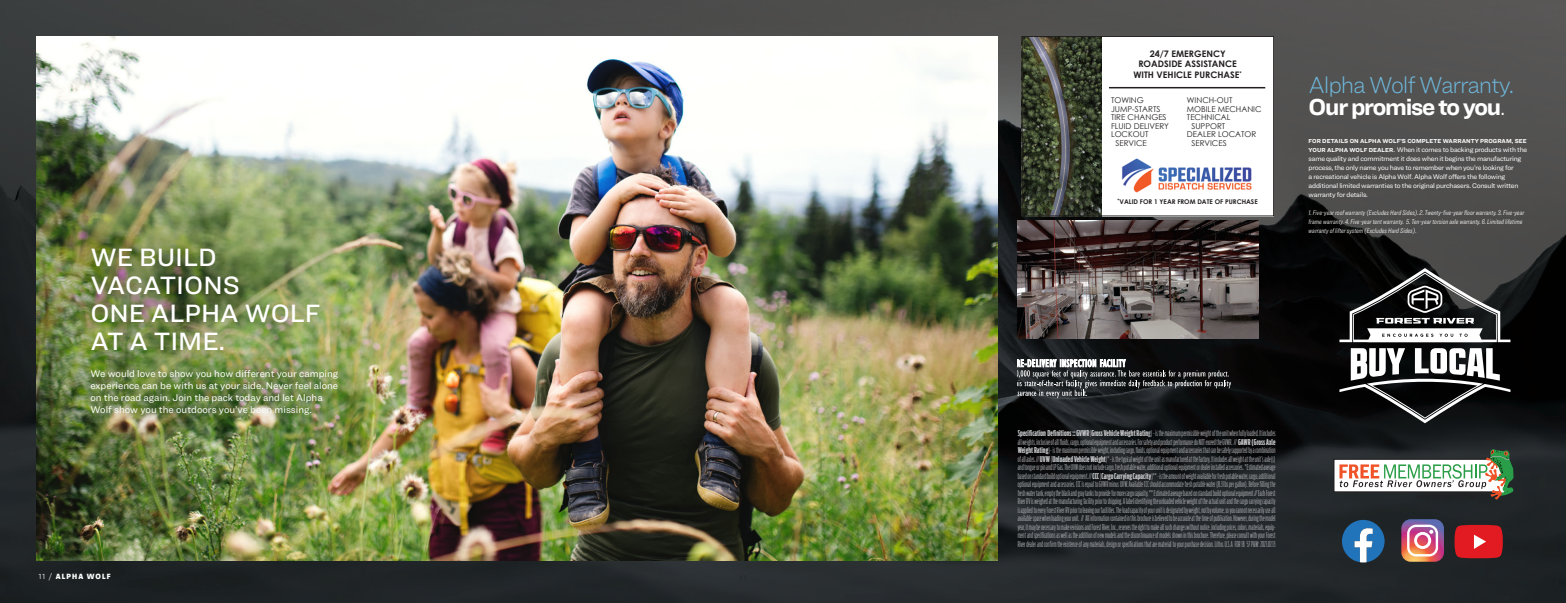
<style>
.page{position:relative;width:1566px;height:603px;background:#fff}
.page>*{position:absolute;margin:0;border:0;box-sizing:border-box;transform-origin:0 0}
.t1{font:500 26px/28px "Ringside";color:#fff}
.t2{font:100 24px "Ringside";letter-spacing:-.05em;color:#6eb8dc}
.t3{font:700 24px "Ringside";letter-spacing:-.05em;color:#fff}
.t4{font:10px/12px "Ringside";color:#fff}
.t5{font:700 9px/10.5px "Century Gothic";color:#231f20;text-align:center}
.t6{font:300 8px/8.5px "Antenna Comp";letter-spacing:.01em;color:#a0a1a5;text-align:justify}
.t7{font:8px "Century Gothic";color:#231f20}
.t8{font:900 8px "Macklin Sans";letter-spacing:.14em;color:#fff}
.t9{font:7px/9px "Ringside";letter-spacing:-.03em;color:#fff}
.t10{font:italic 300 7px/9px "Ringside Compressed";color:#fff}
.t11{font:700 6.5px "Century Gothic";color:#231f20}
.t12{font:700 6px "Ringside";letter-spacing:.01em;color:#fff}
.s1{font-weight:300}
.s2{font-weight:100}
.s3{font-weight:700;font-size:6px}
.s4{font-weight:700;color:#c7c8ca}
.s5{font-weight:700}
.s6{font-style:italic}
</style>
<div class="page">
<img style="left:0;top:0;width:1566px;height:603px">
<img style="left:36px;top:36px;width:961px;height:524px">
<div style="left:62px;top:216px;width:285px;height:165px;background:#000;opacity:.75"></div>
<div style="left:61px;top:339px;width:306px;height:105px;background:#000;opacity:.75"></div>
<svg style="left:1018px;top:359px;width:213px;height:39px;background:#404243"></svg>
<img style="left:1018px;top:220px;width:241px;height:119px">
<div style="left:1022px;top:36px;width:252px;height:180px;background:#fff"></div>
<hr style="left:1109px;top:87px;width:156px;height:1px;background:#231f20">
<img style="left:1024px;top:38px;width:77px;height:176px">
<div style="left:1022px;top:36px;width:252px;height:180px;border:1px solid #231f20"></div>
<img style="left:1122px;top:158px;width:130px;height:35px">
<svg style="left:1334px;top:449px;width:180px;height:51px"></svg>
<svg style="left:1339px;top:268px;width:171px;height:74px"></svg>
<svg style="left:1339px;top:348px;width:171px;height:75px"></svg>
<svg style="left:1342px;top:520px;width:43px;height:42px;background:#4779a5"></svg>
<svg style="left:1401px;top:519px;width:43px;height:43px;background:#c17c90"></svg>
<svg style="left:1455px;top:525px;width:48px;height:33px;background:#da262d"></svg>
<p class="t1" style="left:90px;top:242px;width:231px">WE BUILD<br>VACATIONS<br>ONE ALPHA WOLF<br>AT A TIME.</p>
<p class="t4" style="left:90px;top:367px;width:249px">We would love to show you how different your camping experience can be with us at your side. Never feel alone on the road again. Join the pack today and let Alpha Wolf show you the outdoors you’ve been missing.</p>
<p class="t8" style="left:38px;top:572px;width:74px"><span class="s1">11 /</span> ALPHA WOLF</p>
<p class="t5" style="left:1134px;top:48px;width:110px">24/7 EMERGENCY<br>ROADSIDE ASSISTANCE<br>WITH VEHICLE PURCHASE<sup>*</sup></p>
<p class="t7" style="left:1111px;top:95px;width:34px">TOWING</p>
<p class="t7" style="left:1111px;top:103px;width:51px">JUMP-STARTS</p>
<p class="t7" style="left:1111px;top:112px;width:57px">TIRE CHANGES</p>
<p class="t7" style="left:1111px;top:120px;width:60px">FLUID DELIVERY</p>
<p class="t7" style="left:1111px;top:129px;width:39px">LOCKOUT</p>
<p class="t7" style="left:1116px;top:137px;width:33px">SERVICE</p>
<p class="t7" style="left:1187px;top:95px;width:47px">WINCH-OUT</p>
<p class="t7" style="left:1187px;top:103px;width:76px">MOBILE MECHANIC</p>
<p class="t7" style="left:1187px;top:112px;width:45px">TECHNICAL</p>
<p class="t7" style="left:1191px;top:120px;width:35px">SUPPORT</p>
<p class="t7" style="left:1187px;top:129px;width:71px">DEALER LOCATOR</p>
<p class="t7" style="left:1191px;top:137px;width:37px">SERVICES</p>
<p class="t11" style="left:1118px;top:197px;width:142px"><sup>*</sup>VALID FOR 1 YEAR FROM DATE OF PURCHASE</p>
<p class="t2" style="left:1309px;top:68px;width:207px">Alpha Wolf Warranty.</p>
<p class="t3" style="left:1309px;top:89px;width:198px">Our promise to you<span class="s2">.</span></p>
<p class="t12" style="left:1309px;top:136px;width:220px">FOR DETAILS ON ALPHA WOLF’S COMPLETE WARRANTY PROGRAM, SEE</p>
<p class="t9" style="left:1309px;top:145px;width:220px"><span class="s3">YOUR ALPHA WOLF DEALER</span>. When it comes to backing products with the same quality and commitment it does when it begins the manufacturing process, the only name you have to remember when you’re looking for<br>a recreational vehicle is Alpha Wolf. Alpha Wolf offers the following additional limited warranties to the original purchasers. Consult written warranty for details.</p>
<p class="t10" style="left:1309px;top:208px;width:217px">1. Five-year roof warranty (Excludes Hard Sides). 2. Twenty-five-year floor warranty. 3. Five-year frame warranty. 4. Five-year tent warranty. 5. Ten-year torsion axle warranty. 6. Limited lifetime warranty of lifter system (Excludes Hard Sides).</p>
<p class="t6" style="left:1018px;top:429px;width:259px"><span class="s4">Specification Definitions :: GVWR</span> (<span class="s4">Gross Vehicle Weight Ratin</span><span class="s5">g</span>) - is the maximum permissible weight of the unit when fully loaded. It includes all weights, inclusive of all fluids, cargo, optional equipment and accessories. For safety and product performance do NOT exceed the GVWR. // <span class="s4">GAWR (Gross Axle Weight Rating</span>) - is the maximum permissible weight, including cargo, fluids, optional equipment and accessories that can be safely supported by a combination of all axles. // <span class="s4">UVW</span> (<span class="s4">Unloaded Vehicle Weight</span>)* - is the typical weight of the unit as manufactured at the factory. It includes all weight at the unit’s axle(s) and tongue or pin and LP Gas. The UVW does not include cargo, fresh potable water, additional optional equipment or dealer installed accessories. *Estimated average based on standard build optional equipment. // <span class="s4">CCC</span> (<span class="s4">Cargo Carrying Capacity</span>)** - is the amount of weight available for fresh potable water, cargo, additional optional equipment and accessories. CCC is equal to GVWR minus UVW. Available CCC should accommodate fresh potable water (8.3 lbs per gallon). Before filling the fresh water tank, empty the black and gray tanks to provide for more cargo capacity. ** Estimated average based on standard build optional equipment <span class="s6">//</span> Each Forest River RV is weighed at the manufacturing facility prior to shipping. A label identifying the unloaded vehicle weight of the actual unit and the cargo carrying capacity is applied to every Forest River RV prior to leaving our facilities. The load capacity of your unit is designated by weight, not by volume, so you cannot necessarily use all available space when loading your unit. // All information contained in this brochure is believed to be accurate at the time of publication. However, during the model year, it may be necessary to make revisions and Forest River, Inc., reserves the right to make all such changes without notice, including prices, colors, materials, equip&shy;ment and specifications as well as the addition of new models and the discontinuance of models shown in this brochure. Therefore, please consult with your Forest River dealer and confirm the existence of any materials, design or specifications that are material to your purchase decision. Litho. U.S.A FOR 18 57 P&amp;W: 2021.07.13</p>
</div>
